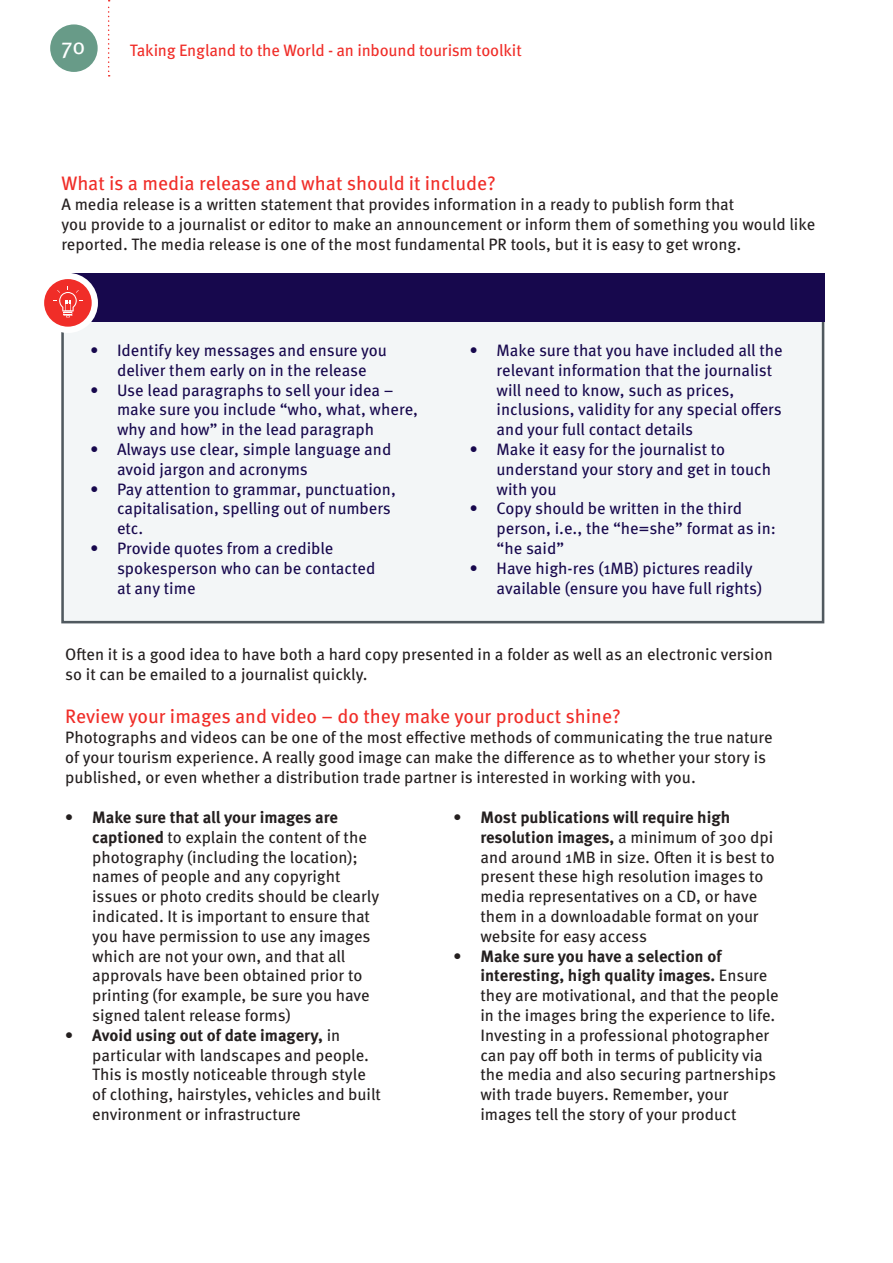
<style>
.page{position:relative;width:893px;height:1263px;background:#fff}
.page>*{position:absolute;margin:0;border:0;box-sizing:border-box;transform-origin:0 0}
.t1{font:22.5px "Meta Pro";color:#fff}
.t2{font:19.5px "Meta Pro";color:#f02d28}
.t3{font:16.5px/19.8px "Meta Pro";color:#241f1f}
.t4{font:16.5px "Meta Pro";color:#17084d}
.t5{font:16.5px "Meta Pro";letter-spacing:-.015em;color:#f02d28}
.s1{font-weight:700}
</style>
<div class="page">
<div style="left:61px;top:315px;width:763px;height:308px;background:#f3f6f7;border:3px solid #50595f"></div>
<svg style="left:108px;top:0;width:2px;height:77px"></svg>
<div style="left:50px;top:24px;width:48px;height:48px;background:#689b88;border-radius:50%"></div>
<div style="left:68px;top:273px;width:756px;height:48px;background:#17084d"></div>
<div style="left:38px;top:273px;width:60px;height:60px;background:#fff;border-radius:50%"></div>
<div style="left:44px;top:279px;width:48px;height:48px;background:#f02d28;border-radius:50%"></div>
<svg style="left:53px;top:286px;width:30px;height:31px"></svg>
<h1 class="t1" style="left:62px;top:29px;width:25px">70</h1>
<p class="t5" style="left:130px;top:37px;width:393px">Taking England to the World - an inbound tourism toolkit</p>
<p class="t2" style="left:61px;top:168px;width:436px">What is a media release and what should it include?</p>
<p class="t3" style="left:61px;top:193px;width:755px">A media release is a written statement that provides information in a ready to publish form that<br>you provide to a journalist or editor to make an announcement or inform them of something you would like reported. The media release is one of the most fundamental PR tools, but it is easy to get wrong.</p>
<p class="t4" style="left:90px;top:338px;width:299px">• Identify key messages and ensure you</p>
<p class="t4" style="left:470px;top:338px;width:315px">• Make sure that you have included all the</p>
<p class="t4" style="left:117px;top:357px;width:251px">deliver them early on in the release</p>
<p class="t4" style="left:497px;top:357px;width:277px">relevant information that the journalist</p>
<p class="t4" style="left:90px;top:377px;width:305px">• Use lead paragraphs to sell your idea –</p>
<p class="t4" style="left:497px;top:377px;width:239px">will need to know, such as prices,</p>
<p class="t4" style="left:117px;top:397px;width:303px">make sure you include “who, what, where,</p>
<p class="t4" style="left:497px;top:397px;width:287px">inclusions, validity for any special offers</p>
<p class="t4" style="left:117px;top:417px;width:259px">why and how” in the lead paragraph</p>
<p class="t4" style="left:497px;top:417px;width:198px">and your full contact details</p>
<p class="t4" style="left:90px;top:437px;width:303px">• Always use clear, simple language and</p>
<p class="t4" style="left:470px;top:437px;width:257px">• Make it easy for the journalist to</p>
<p class="t4" style="left:117px;top:456px;width:192px">avoid jargon and acronyms</p>
<p class="t4" style="left:497px;top:456px;width:276px">understand your story and get in touch</p>
<p class="t4" style="left:90px;top:476px;width:307px">• Pay attention to grammar, punctuation,</p>
<p class="t4" style="left:497px;top:476px;width:62px">with you</p>
<p class="t4" style="left:117px;top:496px;width:275px">capitalisation, spelling out of numbers</p>
<p class="t4" style="left:470px;top:496px;width:274px">• Copy should be written in the third</p>
<p class="t4" style="left:117px;top:516px;width:28px">etc.</p>
<p class="t4" style="left:497px;top:516px;width:281px">person, i.e., the “he=she” format as in:</p>
<p class="t4" style="left:90px;top:536px;width:245px">• Provide quotes from a credible</p>
<p class="t4" style="left:497px;top:536px;width:69px">“he said”</p>
<p class="t4" style="left:117px;top:555px;width:260px">spokesperson who can be contacted</p>
<p class="t4" style="left:470px;top:555px;width:284px">• Have high-res (1MB) pictures readily</p>
<p class="t4" style="left:117px;top:575px;width:80px">at any time</p>
<p class="t4" style="left:497px;top:575px;width:267px">available (ensure you have full rights)</p>
<p class="t3" style="left:65px;top:643px;width:709px">Often it is a good idea to have both a hard copy presented in a folder as well as an electronic version so it can be emailed to a journalist quickly.</p>
<p class="t2" style="left:65px;top:701px;width:557px">Review your images and video – do they make your product shine?</p>
<p class="t3" style="left:65px;top:726px;width:709px">Photographs and videos can be one of the most effective methods of communicating the true nature of your tourism experience. A really good image can make the difference as to whether your story is published, or even whether a distribution trade partner is interested in working with you.</p>
<p class="t3" style="left:92px;top:806px;width:289px;text-indent:-27px"><span class="s1">• Make sure that all your images are captioned</span> to explain the content of the photography (including the location); names of people and any copyright issues or photo credits should be clearly indicated. It is important to ensure that you have permission to use any images which are not your own, and that all approvals have been obtained prior to printing (for example, be sure you have signed talent release forms)</p>
<p class="t3" style="left:92px;top:1024px;width:290px;text-indent:-27px"><span class="s1">• Avoid using out of date imagery,</span> in particular with landscapes and people.<br>This is mostly noticeable through style of clothing, hairstyles, vehicles and built environment or infrastructure</p>
<p class="t3" style="left:480px;top:806px;width:296px;text-indent:-27px"><span class="s1">• Most publications will require high resolution images,</span> a minimum of 300 dpi and around 1MB in size. Often it is best to present these high resolution images to media representatives on a CD, or have them in a downloadable format on your website for easy access</p>
<p class="t3" style="left:480px;top:945px;width:300px;text-indent:-27px"><span class="s1">• Make sure you have a selection of interesting, high quality images.</span> Ensure they are motivational, and that the people in the images bring the experience to life.<br>Investing in a professional photographer can pay off both in terms of publicity via the media and also securing partnerships with trade buyers. Remember, your images tell the story of your product</p>
</div>
